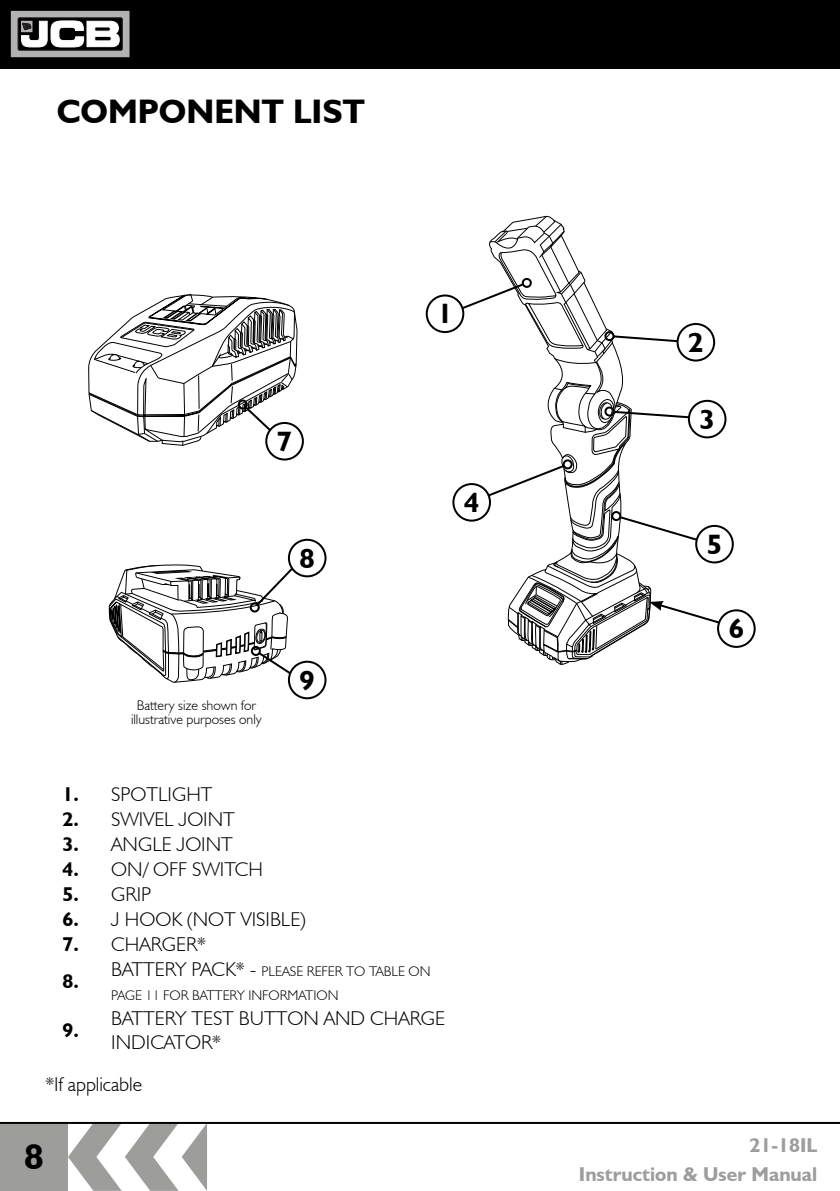
<style>
.page{position:relative;width:840px;height:1191px;background:#fff}
.page>*{position:absolute;margin:0;border:0;box-sizing:border-box;transform-origin:0 0}
.t1{font:700 36px "JCB Euro";color:#000}
.t2{font:700 34px "JCB Euro";color:#000}
.t3{font:700 28px "JCB Euro";color:#000}
.t4{font:300 20px/37px "JCB Euro";color:#000}
.t5{font:700 20px/29.6px "JCB Euro";color:#9d9d9c;text-align:right}
.t6{font:700 20px "JCB Euro";color:#000}
.t7{font:300 14px/24px "JCB Euro";color:#000}
.s1{font-weight:700}
.s2{font-size:20px}
</style>
<div class="page">
<svg style="left:68px;top:1124px;width:139px;height:66px"></svg>
<div style="left:0;top:1123px;width:68px;height:68px;background:#9d9d9c"></div>
<div style="left:0;top:0;width:839px;height:68px;background:#000"></div>
<svg style="left:13px;top:13px;width:114px;height:42px"></svg>
<div style="left:11px;top:11px;width:118px;height:46px;border:1px solid #b3b2b2"></div>
<svg style="left:18px;top:18px;width:104px;height:32px"></svg>
<div style="left:18px;top:18px;width:104px;height:32px;border:1px solid #231f20"></div>
<svg style="left:21px;top:21px;width:98px;height:26px"></svg>
<hr style="left:0;top:1122px;width:839px;height:2px;background:#000">
<div style="left:425px;top:294px;width:39px;height:39px;border:2px solid #000;border-radius:50%"></div>
<svg style="left:427px;top:216px;width:326px;height:449px"></svg>
<div style="left:717px;top:610px;width:37px;height:37px;background:#fff;border-radius:50%"></div>
<div style="left:716px;top:609px;width:39px;height:39px;border:2px solid #000;border-radius:50%"></div>
<div style="left:288px;top:539px;width:38px;height:38px;border:2px solid #000;border-radius:50%"></div>
<svg style="left:109px;top:560px;width:191px;height:122px"></svg>
<div style="left:251px;top:646px;width:10px;height:10px;border:2px solid #000;border-radius:50%"></div>
<svg style="left:88px;top:294px;width:209px;height:151px"></svg>
<div style="left:238px;top:399px;width:10px;height:10px;border:2px solid #000;border-radius:50%"></div>
<div style="left:289px;top:661px;width:36px;height:37px;background:#fff;border-radius:50%"></div>
<div style="left:288px;top:660px;width:38px;height:39px;border:2px solid #000;border-radius:50%"></div>
<div style="left:266px;top:423px;width:37px;height:36px;background:#fff;border-radius:50%"></div>
<div style="left:265px;top:422px;width:39px;height:38px;border:2px solid #000;border-radius:50%"></div>
<h2 class="t2" style="left:57px;top:91px;width:309px">COMPONENT LIST</h2>
<h3 class="t3" style="left:437px;top:296px;width:17px">1</h3>
<h3 class="t3" style="left:277px;top:424px;width:17px">7</h3>
<h3 class="t3" style="left:299px;top:541px;width:17px">8</h3>
<h3 class="t3" style="left:464px;top:485px;width:17px">4</h3>
<p class="t7" style="left:131px;top:698px;width:132px;line-height:14px;text-align:center">Battery size shown for illustrative purposes only</p>
<h3 class="t3" style="left:299px;top:662px;width:17px">9</h3>
<p class="t4" style="left:62px;top:775px;width:151px"><span class="s1">1.</span> SPOTLIGHT</p>
<p class="t4" style="left:62px;top:800px;width:174px"><span class="s1">2.</span> SWIVEL JOINT</p>
<p class="t4" style="left:62px;top:825px;width:172px"><span class="s1">3.</span> ANGLE JOINT</p>
<p class="t4" style="left:62px;top:850px;width:202px"><span class="s1">4.</span> ON/ OFF SWITCH</p>
<p class="t4" style="left:62px;top:875px;width:90px"><span class="s1">5.</span> GRIP</p>
<p class="t4" style="left:62px;top:900px;width:245px"><span class="s1">6.</span> J HOOK (NOT VISIBLE)</p>
<p class="t4" style="left:62px;top:925px;width:145px"><span class="s1">7.</span> CHARGER*<br><span class="s1">8.</span></p>
<p class="t7" style="left:111px;top:958px;width:320px"><span class="s2">BATTERY PACK* -</span> PLEASE REFER TO TABLE ON<br>PAGE 11 FOR BATTERY INFORMATION</p>
<p class="t6" style="left:62px;top:1017px;width:18px">9.</p>
<p class="t4" style="left:111px;top:1005px;width:335px;line-height:24px">BATTERY TEST BUTTON AND CHARGE<br>INDICATOR*</p>
<p class="t4" style="left:45px;top:1064px;width:98px">*If applicable</p>
<h3 class="t3" style="left:687px;top:325px;width:17px">2</h3>
<h3 class="t3" style="left:699px;top:402px;width:17px">3</h3>
<h3 class="t3" style="left:706px;top:527px;width:17px">5</h3>
<h3 class="t3" style="left:728px;top:611px;width:17px">6</h3>
<h1 class="t1" style="left:24px;top:1134px;width:21px">8</h1>
<p class="t5" style="left:578px;top:1129px;width:240px">21-18IL<br>Instruction &amp; User Manual</p>
</div>
